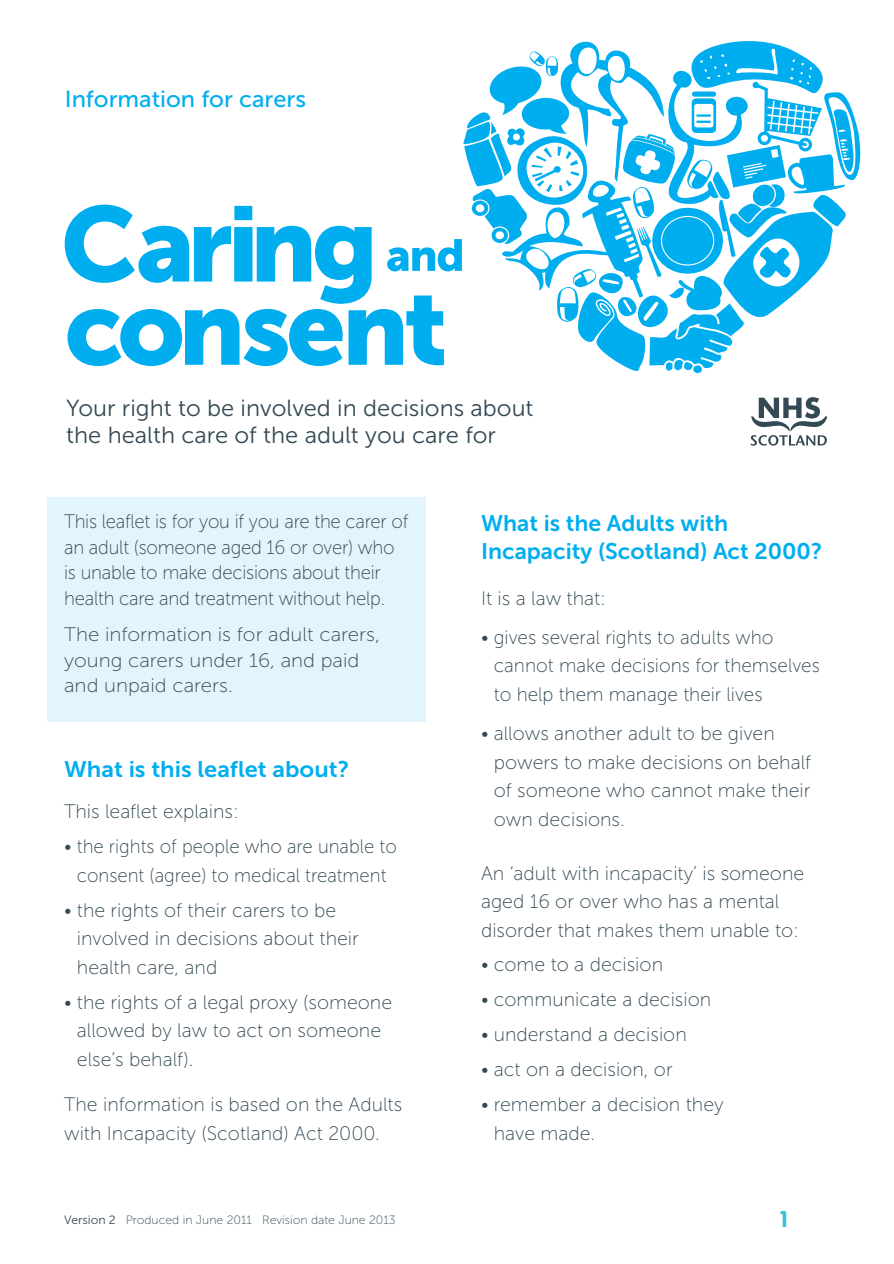
<style>
.page{position:relative;width:894px;height:1264px;background:#fff}
.page>*{position:absolute;margin:0;border:0;box-sizing:border-box;transform-origin:0 0}
.t1{font:23.25px/27px "Museo Sans 300";color:#334954}
.t2{font:23.25px "Museo Sans 500";color:#00aeef}
.t3{font:22.5px/28.5px "Museo Sans 700";color:#00aeef}
.t4{font:22.5px "Museo Sans 700";color:#00aeef;scale:1.05 1}
.t5{font:700 21px "Hybrea Rg";color:#37c1d4}
.t6{font:19.5px/28.5px "Museo Sans 100";color:#334954}
.t7{font:19.5px/25.5px "Museo Sans 100";color:#334954;scale:.95 1}
.t8{font:19.5px/25.5px "Museo Sans 100";color:#334954;scale:1.05 1}
.t9{font:12px "Museo Sans 100";color:#334954}
.s1{font-family:"Museo Sans 300"}
</style>
<div class="page">
<svg style="left:463px;top:41px;width:397px;height:332px"></svg>
<svg style="left:65px;top:205px;width:397px;height:161px"></svg>
<div style="left:47px;top:497px;width:379px;height:224px;background:#e2f4fc"></div>
<svg style="left:750px;top:397px;width:77px;height:49px"></svg>
<p class="t2" style="left:65px;top:85px;width:243px">Information for carers</p>
<p class="t1" style="left:66px;top:394px;width:469px">Your right to be involved in decisions about the health care of the adult you care for</p>
<p class="t7" style="left:64px;top:509px;width:364px">This leaflet is for you if you are the carer of an adult (someone aged 16 or over) who is unable to make decisions about their health care and treatment without help.</p>
<p class="t8" style="left:64px;top:621px;width:302px">The information is for adult carers, young carers under 16, and paid and unpaid carers.</p>
<p class="t4" style="left:64px;top:756px;width:273px">What is this leaflet about?</p>
<p class="t6" style="left:64px;top:797px;width:176px">This leaflet explains:</p>
<p class="t6" style="left:64px;top:832px;width:334px;text-align:center">• the rights of people who are unable to consent (agree) to medical treatment</p>
<p class="t6" style="left:77px;top:895px;width:283px;text-indent:-13px">• the rights of their carers to be involved in decisions about their health care, and</p>
<p class="t6" style="left:77px;top:987px;width:317px;text-indent:-13px">• the rights of a legal proxy (someone allowed by law to act on someone else’s behalf).</p>
<p class="t6" style="left:64px;top:1090px;width:339px">The information is based on the Adults with Incapacity (Scotland) Act 2000.</p>
<p class="t9" style="left:64px;top:1213px;width:333px"><span class="s1">Version 2</span> Produced in June 2011 Revision date June 2013</p>
<p class="t3" style="left:481px;top:508px;width:343px">What is the Adults with<br>Incapacity (Scotland) Act 2000?</p>
<p class="t6" style="left:481px;top:583px;width:126px">It is a law that:</p>
<p class="t6" style="left:494px;top:623px;width:328px;text-indent:-13px">• gives several rights to adults who cannot make decisions for themselves to help them manage their lives</p>
<p class="t6" style="left:494px;top:719px;width:319px;text-indent:-13px">• allows another adult to be given powers to make decisions on behalf of someone who cannot make their own decisions.</p>
<p class="t6" style="left:481px;top:858px;width:325px">An ‘adult with incapacity’ is someone aged 16 or over who has a mental disorder that makes them unable to:</p>
<p class="t6" style="left:481px;top:950px;width:183px">• come to a decision</p>
<p class="t6" style="left:481px;top:985px;width:232px">• communicate a decision</p>
<p class="t6" style="left:481px;top:1020px;width:207px">• understand a decision</p>
<p class="t6" style="left:481px;top:1055px;width:193px">• act on a decision, or</p>
<p class="t6" style="left:494px;top:1090px;width:231px;text-indent:-13px">• remember a decision they have made.</p>
<p class="t5" style="left:780px;top:1211px;width:9px">1</p>
</div>
